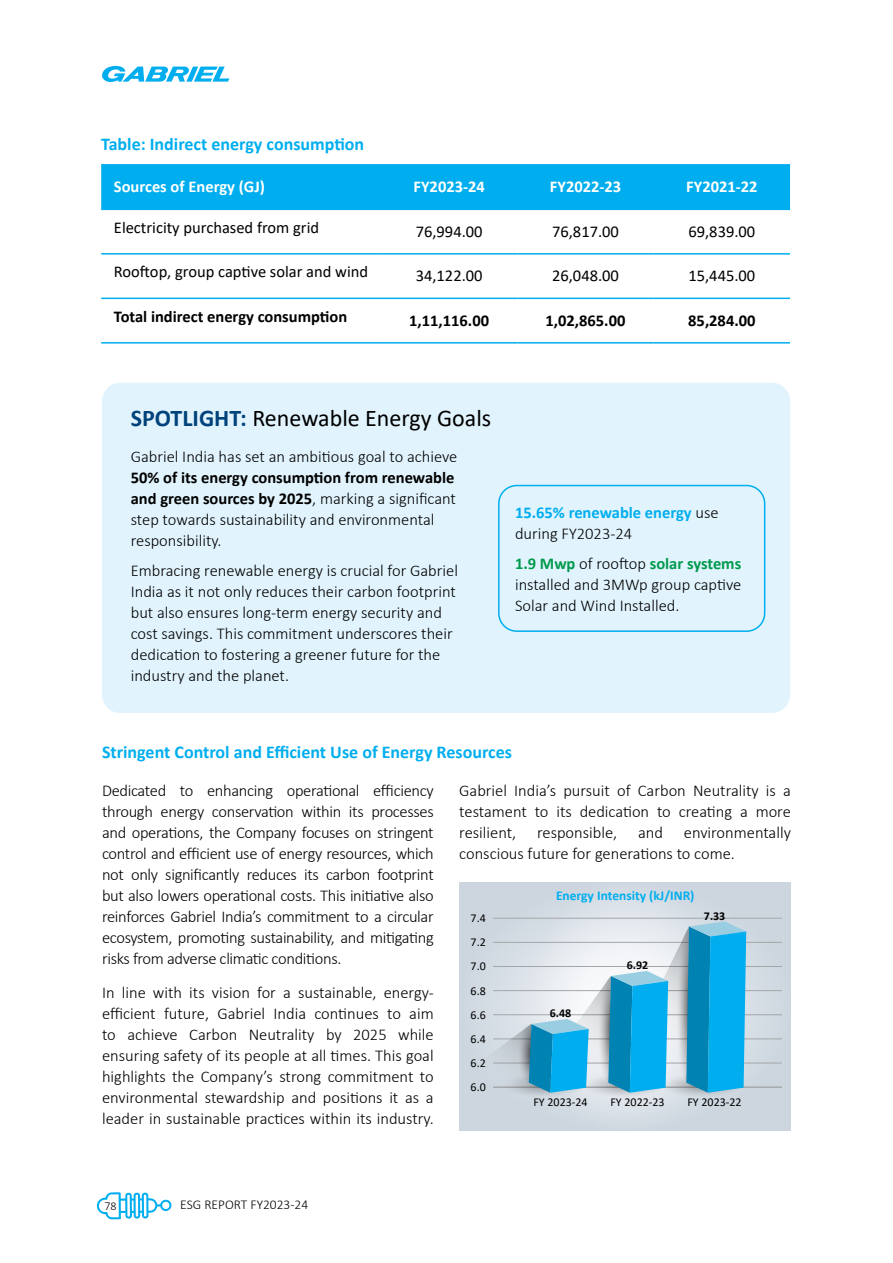
<style>
.page{position:relative;width:893px;height:1263px;background:#fff}
.page>*{position:absolute;margin:0;border:0;box-sizing:border-box;transform-origin:0 0}
.t1{font:24px "Calibri";color:#000}
.t2{font:700 18px "Calibri";color:#00aeef}
.t3{font:300 16.5px/21px "Calibri";color:#000;text-align:justify}
.t4{font:16.5px "Calibri";color:#000}
.t5{font:700 16.5px "Calibri";color:#000}
.t6{font:700 16.5px "Calibri";color:#fff}
.t7{font:700 16.5px/21px "Calibri";color:#00aeef}
.t8{font:700 13.5px "Calibri";color:#00aeef}
.t9{font:300 13.5px "Calibri";color:#000}
.t10{font:12px "Calibri";color:#000}
.t11{font:700 12px "Calibri";color:#000}
.t12{font:300 12px "Calibri";color:#000}
.s1{font-weight:700;color:#00437b}
.s2{font-weight:700}
.s3{font-weight:300;color:#000}
.s4{font-weight:700;color:#009a4d}
</style>
<div class="page">
<svg style="left:102px;top:65px;width:127px;height:17px"></svg>
<svg style="left:97px;top:1192px;width:75px;height:27px"></svg>
<div style="left:101px;top:166px;width:689px;height:43px;background:#00aeef"></div>
<hr style="left:101px;top:164px;width:280px;height:2px;background:#00aeef">
<hr style="left:381px;top:164px;width:136px;height:2px;background:#00aeef">
<hr style="left:517px;top:164px;width:137px;height:2px;background:#00aeef">
<hr style="left:101px;top:209px;width:280px;height:1px;background:#00aeef">
<hr style="left:381px;top:209px;width:136px;height:1px;background:#00aeef">
<hr style="left:517px;top:209px;width:137px;height:1px;background:#00aeef">
<hr style="left:654px;top:164px;width:136px;height:2px;background:#00aeef">
<hr style="left:654px;top:209px;width:136px;height:1px;background:#00aeef">
<hr style="left:101px;top:253px;width:280px;height:2px;background:#00aeef">
<hr style="left:381px;top:253px;width:136px;height:2px;background:#00aeef">
<hr style="left:517px;top:253px;width:137px;height:2px;background:#00aeef">
<hr style="left:654px;top:253px;width:136px;height:2px;background:#00aeef">
<hr style="left:101px;top:298px;width:280px;height:1px;background:#00aeef">
<hr style="left:381px;top:298px;width:136px;height:1px;background:#00aeef">
<hr style="left:517px;top:298px;width:137px;height:1px;background:#00aeef">
<hr style="left:654px;top:298px;width:136px;height:1px;background:#00aeef">
<hr style="left:101px;top:342px;width:280px;height:2px;background:#00aeef">
<hr style="left:381px;top:342px;width:136px;height:2px;background:#00aeef">
<hr style="left:517px;top:342px;width:137px;height:2px;background:#00aeef">
<hr style="left:654px;top:342px;width:136px;height:2px;background:#00aeef">
<div style="left:102px;top:383px;width:688px;height:330px;background:#e1f4fd;border-radius:18px"></div>
<div style="left:498px;top:485px;width:267px;height:147px;border:2px solid #00aeef;border-radius:18px"></div>
<svg style="left:459px;top:883px;width:332px;height:247px;background:#d0d8e1"></svg>
<hr style="left:493px;top:1087px;width:289px;height:1px;background:#a4a7a9">
<hr style="left:493px;top:1063px;width:289px;height:1px;background:#a4a7a9">
<hr style="left:493px;top:1039px;width:289px;height:1px;background:#a4a7a9">
<hr style="left:493px;top:1014px;width:289px;height:1px;background:#a4a7a9">
<hr style="left:493px;top:990px;width:289px;height:1px;background:#a4a7a9">
<hr style="left:493px;top:966px;width:289px;height:1px;background:#a4a7a9">
<hr style="left:493px;top:942px;width:289px;height:1px;background:#a4a7a9">
<hr style="left:493px;top:918px;width:289px;height:1px;background:#a4a7a9">
<svg style="left:459px;top:921px;width:287px;height:176px;background:#86c5de"></svg>
<p class="t2" style="left:101px;top:131px;width:265px">Table: Indirect energy consumption</p>
<p class="t6" style="left:114px;top:175px;width:153px">Sources of Energy (GJ)</p>
<p class="t6" style="left:413px;top:175px;width:73px">FY2023-24</p>
<p class="t6" style="left:550px;top:175px;width:73px">FY2022-23</p>
<p class="t6" style="left:686px;top:175px;width:73px">FY2021-22</p>
<p class="t4" style="left:114px;top:216px;width:207px">Electricity purchased from grid</p>
<p class="t4" style="left:416px;top:220px;width:68px">76,994.00</p>
<p class="t4" style="left:552px;top:220px;width:68px">76,817.00</p>
<p class="t4" style="left:688px;top:220px;width:68px">69,839.00</p>
<p class="t4" style="left:114px;top:260px;width:256px">Rooftop, group captive solar and wind</p>
<p class="t4" style="left:416px;top:264px;width:68px">34,122.00</p>
<p class="t4" style="left:552px;top:264px;width:68px">26,048.00</p>
<p class="t4" style="left:688px;top:264px;width:68px">15,445.00</p>
<p class="t5" style="left:114px;top:304px;width:235px">Total indirect energy consumption</p>
<p class="t5" style="left:409px;top:309px;width:81px">1,11,116.00</p>
<p class="t5" style="left:546px;top:309px;width:81px">1,02,865.00</p>
<p class="t5" style="left:688px;top:309px;width:69px">85,284.00</p>
<h1 class="t1" style="left:131px;top:402px;width:362px"><span class="s1">SPOTLIGHT:</span> Renewable Energy Goals</h1>
<p class="t3" style="left:131px;top:446px;width:328px">Gabriel India has set an ambitious goal to achieve</p>
<p class="t3" style="left:131px;top:467px;width:327px;text-align:left"><span class="s2">50% of its energy consumption from renewable and green sources by 2025</span>, marking a significant step towards sustainability and environmental responsibility.</p>
<p class="t3" style="left:131px;top:560px;width:329px;text-align:left">Embracing renewable energy is crucial for Gabriel India as it not only reduces their carbon footprint but also ensures long-term energy security and cost savings. This commitment underscores their dedication to fostering a greener future for the industry and the planet.</p>
<p class="t7" style="left:515px;top:502px;width:205px">15.65% renewable energy <span class="s3">use during FY2023-24</span></p>
<p class="t3" style="left:515px;top:553px;width:228px"><span class="s4">1.9 Mwp</span> of rooftop <span class="s4">solar systems </span>installed and 3MWp group captive Solar and Wind Installed.</p>
<p class="t2" style="left:102px;top:739px;width:411px">Stringent Control and Efficient Use of Energy Resources</p>
<p class="t3" style="left:459px;top:780px;width:333px">Gabriel India’s pursuit of Carbon Neutrality is a testament to its dedication to creating a more resilient,</p>
<p class="t3" style="left:102px;top:780px;width:333px">Dedicated to enhancing operational efficiency through energy conservation within its processes and operations, the Company focuses on stringent control and efficient use of energy resources, which not only significantly reduces its carbon footprint but also lowers operational costs. This initiative also reinforces Gabriel India’s commitment to a circular ecosystem, promoting sustainability, and mitigating risks from adverse climatic conditions.</p>
<p class="t3" style="left:102px;top:981px;width:333px">In line with its vision for a sustainable, energy&shy;efficient future, Gabriel India continues to aim to achieve Carbon Neutrality by 2025 while ensuring safety of its people at all times. This goal highlights the Company’s strong commitment to environmental stewardship and positions it as a leader in sustainable practices within its industry.</p>
<p class="t3" style="left:459px;top:822px;width:333px;text-indent:225px">environmentally conscious future for generations to come.</p>
<p class="t8" style="left:556px;top:886px;width:140px">Energy Intensity (kJ/INR)</p>
<p class="t3" style="left:537px;top:822px;width:82px">responsible,</p>
<p class="t3" style="left:638px;top:822px;width:26px">and</p>
<p class="t10" style="left:471px;top:910px;width:17px">7.4</p>
<p class="t11" style="left:704px;top:907px;width:23px">7.33</p>
<p class="t11" style="left:627px;top:956px;width:23px">6.92</p>
<p class="t10" style="left:471px;top:934px;width:17px">7.2</p>
<p class="t10" style="left:471px;top:958px;width:17px">7.0</p>
<p class="t10" style="left:471px;top:982px;width:17px">6.8</p>
<p class="t11" style="left:550px;top:1005px;width:23px">6.48</p>
<p class="t10" style="left:471px;top:1006px;width:17px">6.6</p>
<p class="t10" style="left:471px;top:1030px;width:17px">6.4</p>
<p class="t10" style="left:471px;top:1055px;width:17px">6.2</p>
<p class="t10" style="left:471px;top:1079px;width:17px">6.0</p>
<p class="t10" style="left:533px;top:1093px;width:56px">FY 2023-24</p>
<p class="t10" style="left:610px;top:1093px;width:56px">FY 2022-23</p>
<p class="t10" style="left:687px;top:1093px;width:56px">FY 2023-22</p>
<p class="t12" style="left:104px;top:1198px;width:14px">78</p>
<p class="t9" style="left:180px;top:1196px;width:129px">ESG REPORT FY2023-24</p>
</div>
